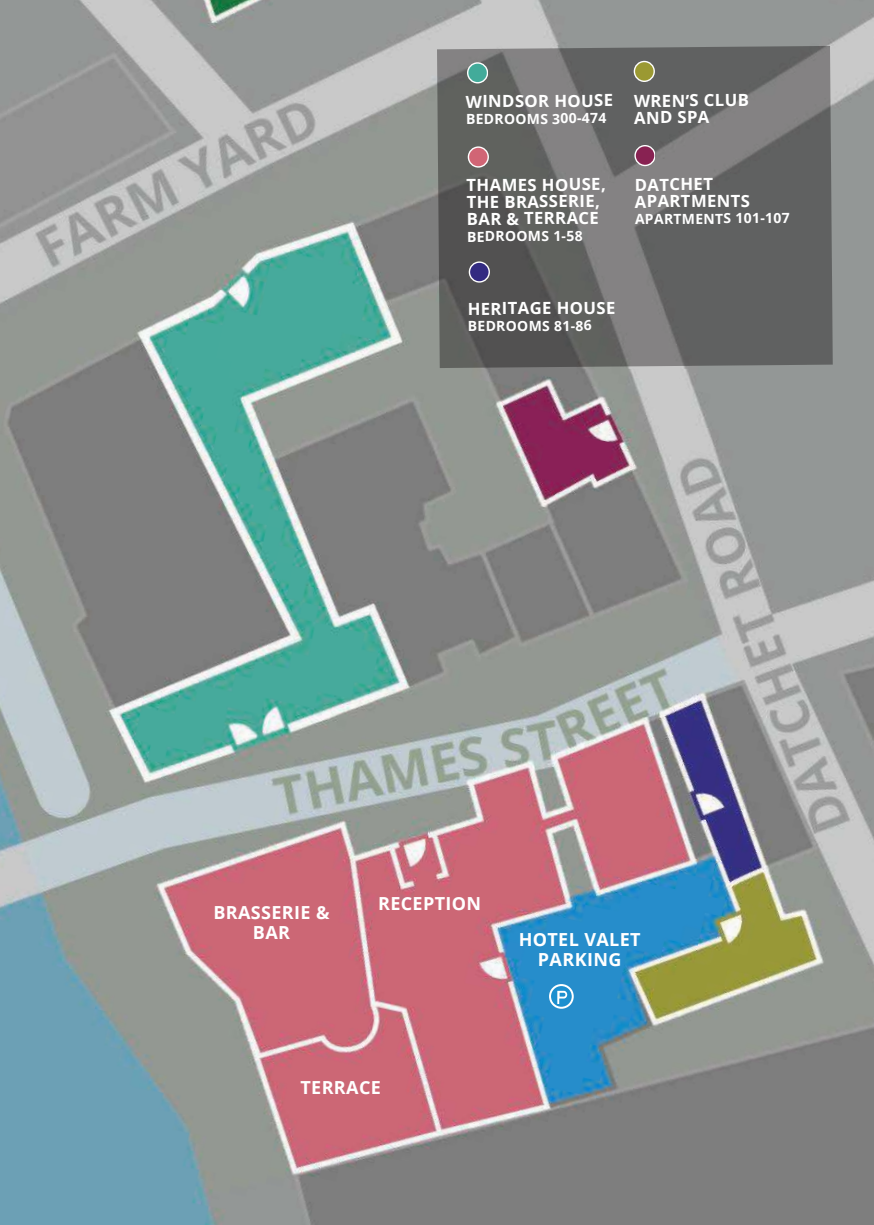
<style>
.page{position:relative;width:874px;height:1225px;background:#fff}
.page>*{position:absolute;margin:0;border:0;box-sizing:border-box;transform-origin:0 0}
.t1{font:700 18px/20px "Open Sans";letter-spacing:.02em;color:#fff;text-align:center}
.t2{font:700 16.8px/16.8px "Open Sans";color:#fff}
.t3{font:700 14px "Open Sans";color:#fff}
</style>
<div class="page">
<img style="left:0;top:0;width:873px;height:1225px">
<svg style="left:437px;top:46px;width:395px;height:322px;fill:#606161"></svg>
<svg style="left:467px;top:63px;width:20px;height:20px"></svg>
<div style="left:466px;top:62px;width:22px;height:21px;border:1px solid #fff;border-radius:50%"></div>
<svg style="left:468px;top:147px;width:20px;height:20px"></svg>
<div style="left:467px;top:146px;width:21px;height:22px;border:1px solid #fff;border-radius:50%"></div>
<svg style="left:634px;top:61px;width:20px;height:20px"></svg>
<div style="left:633px;top:61px;width:21px;height:21px;border:1px solid #fff;border-radius:50%"></div>
<svg style="left:469px;top:262px;width:20px;height:20px"></svg>
<div style="left:468px;top:261px;width:21px;height:22px;border:1px solid #fff;border-radius:50%"></div>
<div style="left:634px;top:146px;width:20px;height:19px;background:#882252;border-radius:50%"></div>
<div style="left:634px;top:145px;width:21px;height:21px;border:1px solid #fff;border-radius:50%"></div>
<svg style="left:549px;top:985px;width:23px;height:22px"></svg>
<div style="left:548px;top:984px;width:25px;height:24px;border:2px solid #fff;border-radius:50%"></div>
<svg style="left:557px;top:990px;width:10px;height:14px"></svg>
<p class="t2" style="left:465px;top:95px;width:149px;rotate:-1deg">WINDSOR HOUSE</p>
<p class="t3" style="left:465px;top:115px;width:142px;rotate:-1deg">BEDROOMS 300-474</p>
<p class="t2" style="left:466px;top:178px;width:141px;rotate:-1deg">THAMES HOUSE,<br>THE BRASSERIE,<br>BAR &amp; TERRACE</p>
<p class="t3" style="left:466px;top:232px;width:117px;rotate:-1deg">BEDROOMS 1-58</p>
<p class="t2" style="left:633px;top:94px;width:117px;rotate:-1deg">WREN’S CLUB<br>AND SPA</p>
<p class="t2" style="left:634px;top:178px;width:117px;rotate:-1deg">DATCHET<br>APARTMENTS</p>
<p class="t3" style="left:634px;top:215px;width:156px;rotate:-1deg">APARTMENTS 101-107</p>
<p class="t2" style="left:467px;top:302px;width:149px;rotate:-1deg">HERITAGE HOUSE</p>
<p class="t3" style="left:467px;top:322px;width:125px;rotate:-1deg">BEDROOMS 81-86</p>
<p class="t1" style="left:213px;top:904px;width:118px">BRASSERIE &amp;<br>BAR</p>
<p class="t1" style="left:378px;top:895px;width:105px">RECEPTION</p>
<p class="t1" style="left:518px;top:931px;width:123px">HOTEL VALET<br>PARKING</p>
<p class="t1" style="left:300px;top:1078px;width:82px">TERRACE</p>
</div>
